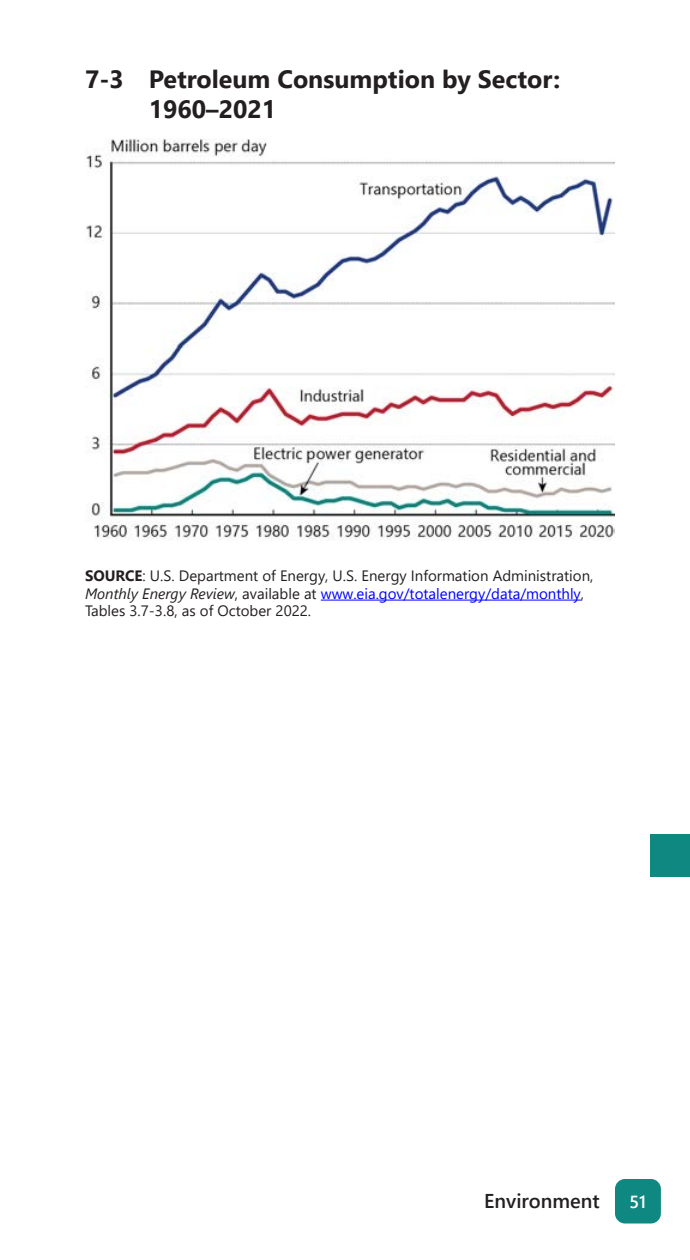
<style>
.page{position:relative;width:690px;height:1260px;background:#fff}
.page>*{position:absolute;margin:0;border:0;box-sizing:border-box;transform-origin:0 0}
.t1{font:700 25px/30px "Segoe UI";color:#231f20}
.t2{font:600 20px "Segoe UI";color:#231f20}
.t3{font:600 17.5px "Segoe UI";color:#fff}
.t4{font:15px/17.5px "Segoe UI";color:#231f20}
.s1{font-weight:700}
.s2{font-style:italic}
.s3{color:#00f}
</style>
<div class="page">
<div style="left:615px;top:1179px;width:46px;height:44px;background:#108882;border-radius:10px"></div>
<div style="left:650px;top:834px;width:40px;height:43px;background:#108882"></div>
<img style="left:85px;top:138px;width:529px;height:403px">
<hr style="left:321px;top:600px;width:260px;height:1px;background:#00f">
<p class="t1" style="left:149px;top:62px;width:413px;text-indent:-64px">7-3 Petroleum Consumption by Sector:<br>1960–2021</p>
<p class="t4" style="left:85px;top:566px;width:510px"><span class="s1">SOURCE</span>: U.S. Department of Energy, U.S. Energy Information Administration,<br><span class="s2">Monthly Energy Review</span>, available at <span class="s3">www.eia.gov/totalenergy/data/monthly</span>,<br>Tables 3.7-3.8, as of October 2022.</p>
<h2 class="t2" style="left:484px;top:1182px;width:117px">Environment</h2>
<p class="t3" style="left:630px;top:1186px;width:18px">51</p>
</div>
